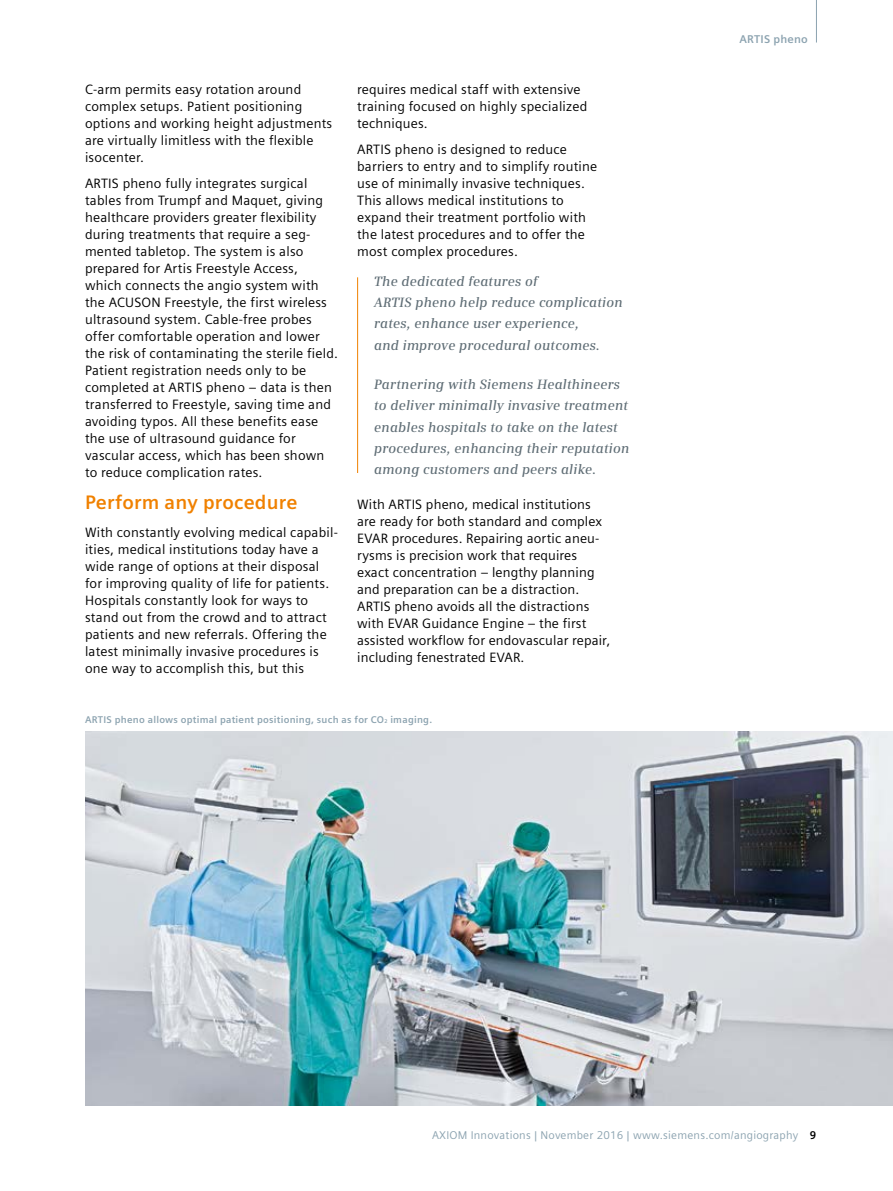
<style>
.page{position:relative;width:893px;height:1191px;background:#fff}
.page>*{position:absolute;margin:0;border:0;box-sizing:border-box;transform-origin:0 0}
.t1{font:700 19.5px "Siemens Sans";letter-spacing:.01em;color:#f08100}
.t2{font:13.5px/17px "Siemens Sans";letter-spacing:.015em;color:#000}
.t3{font:italic 600 13.5px/21.3px "Siemens Serif";letter-spacing:.015em;color:#5f6d75}
.t4{font:11.25px "Siemens Sans";letter-spacing:.02em;color:#8ca3b0}
.t5{font:700 11.25px "Siemens Sans";letter-spacing:.02em;color:#8ca3b0}
.t6{font:700 9.75px "Siemens Sans";letter-spacing:.025em;color:#8ca3b0}
.s1{font-size:5.4px}
.s2{font-weight:700;color:#000}
</style>
<div class="page">
<img style="left:85px;top:731px;width:808px;height:375px">
<hr style="left:357px;top:277px;width:1px;height:196px;background:#f08100">
<hr style="left:816px;top:0;width:1px;height:43px;background:#8ca3b0">
<p class="t2" style="left:85px;top:81px;width:249px">C-arm permits easy rotation around complex setups. Patient positioning options and working height adjustments are virtually limitless with the flexible isocenter.</p>
<p class="t2" style="left:85px;top:175px;width:255px">ARTIS pheno fully integrates surgical tables from Trumpf and Maquet, giving healthcare providers greater flexibility during treatments that require a seg&shy;mented tabletop. The system is also prepared for Artis Freestyle Access, which connects the angio system with the ACUSON Freestyle, the first wireless ultrasound system. Cable-free probes offer comfortable operation and lower the risk of contaminating the sterile field.<br>Patient registration needs only to be completed at ARTIS pheno – data is then transferred to Freestyle, saving time and avoiding typos. All these benefits ease the use of ultrasound guidance for vascular access, which has been shown to reduce complication rates.</p>
<h1 class="t1" style="left:85px;top:491px;width:214px">Perform any procedure</h1>
<p class="t2" style="left:85px;top:524px;width:254px">With constantly evolving medical capabil&shy;ities, medical institutions today have a wide range of options at their disposal for improving quality of life for patients.<br>Hospitals constantly look for ways to stand out from the crowd and to attract patients and new referrals. Offering the latest minimally invasive procedures is one way to accomplish this, but this</p>
<p class="t2" style="left:357px;top:81px;width:232px">requires medical staff with extensive training focused on highly specialized techniques.</p>
<p class="t2" style="left:357px;top:141px;width:242px">ARTIS pheno is designed to reduce barriers to entry and to simplify routine use of minimally invasive techniques.<br>This allows medical institutions to expand their treatment portfolio with the latest procedures and to offer the most complex procedures.</p>
<p class="t3" style="left:374px;top:270px;width:250px">The dedicated features of<br>ARTIS pheno help reduce complication rates, enhance user experience,<br>and improve procedural outcomes.</p>
<p class="t3" style="left:374px;top:373px;width:257px">Partnering with Siemens Healthineers to deliver minimally invasive treatment enables hospitals to take on the latest procedures, enhancing their reputation among customers and peers alike.</p>
<p class="t2" style="left:357px;top:496px;width:255px">With ARTIS pheno, medical institutions are ready for both standard and complex EVAR procedures. Repairing aortic aneu&shy;rysms is precision work that requires exact concentration – lengthy planning and preparation can be a distraction.<br>ARTIS pheno avoids all the distractions with EVAR Guidance Engine – the first assisted workflow for endovascular repair, including fenestrated EVAR.</p>
<p class="t6" style="left:85px;top:714px;width:349px">ARTIS pheno allows optimal patient positioning, such as for CO<span class="s1">2</span> imaging.</p>
<p class="t5" style="left:739px;top:32px;width:70px">ARTIS pheno</p>
<p class="t4" style="left:432px;top:1129px;width:386px">AXIOM Innovations | November 2016 | www.siemens.com/angiography <span class="s2">9</span></p>
</div>
